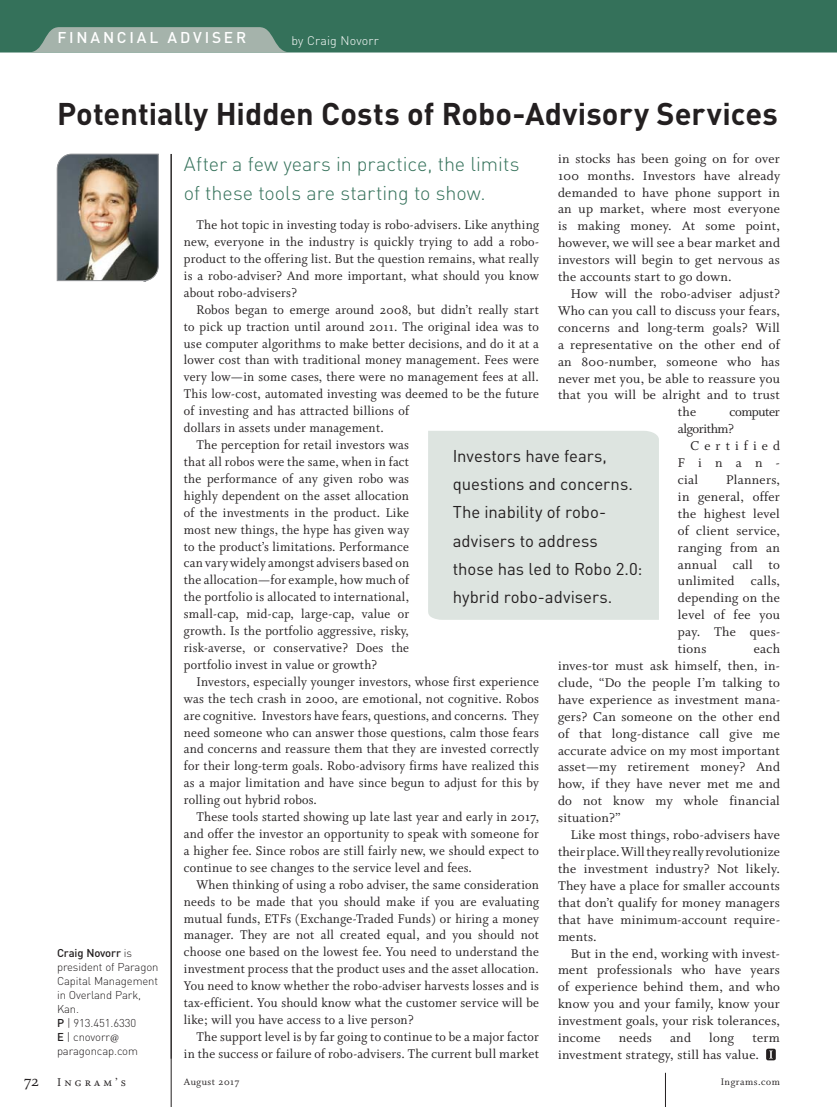
<style>
.page{position:relative;width:837px;height:1107px;background:#fff}
.page>*{position:absolute;margin:0;border:0;box-sizing:border-box;transform-origin:0 0}
.t1{font:700 31.05px "DIN";letter-spacing:.005em;color:#231f20}
.t2{font:300 19.8px/28.2px "DIN";color:#34715a}
.t3{font:16.95px/28.2px "DIN";color:#231f20}
.t4{font:500 15.45px "DIN";letter-spacing:.18em;color:#fff}
.t5{font:14.1px/17px "Whitman Roman Os F";letter-spacing:.02em;color:#231f20;text-align:justify;scale:.96 1}
.t6{font:14.1px/17px "Whitman Roman Os F";letter-spacing:.02em;color:#231f20;text-align:justify}
.t7{font:14.1px/17px "Whitman Roman Os F";letter-spacing:-.03em;color:#231f20}
.t8{font:12.75px "Whitman Small Caps Os F";letter-spacing:.25em;color:#231f20}
.t9{font:300 12.3px "DIN";letter-spacing:.015em;color:#fff}
.t10{font:300 11.25px/14.1px "DIN";letter-spacing:-.01em;color:#231f20}
.t11{font:10.5px "Whitman Roman Os F";letter-spacing:.05em;color:#231f20}
.s1{font-weight:500}
.s2{font-family:"Whitman Roman Os F";font-weight:400}
.s3{font-family:"Whitman Roman Os F";font-size:16.95px}
</style>
<div class="page">
<hr style="left:171px;top:154px;width:1px;height:953px;background:#231f20">
<div style="left:0;top:0;width:837px;height:53px;background:#34715a"></div>
<svg style="left:27px;top:27px;width:264px;height:26px;background:#95aaa0"></svg>
<hr style="left:665px;top:1073px;width:1px;height:34px;background:#231f20">
<img style="left:57px;top:154px;width:102px;height:127px">
<svg style="left:766px;top:1049px;width:10px;height:11px"></svg>
<div style="left:428px;top:431px;width:231px;height:189px;background:#dde4e0"></div>
<p class="t4" style="left:57px;top:29px;width:190px">FINANCIAL ADVISER</p>
<p class="t9" style="left:291px;top:37px;width:89px">by Craig Novorr</p>
<h1 class="t1" style="left:57px;top:97px;width:722px">Potentially Hidden Costs of Robo-Advisory Services</h1>
<p class="t10" style="left:57px;top:947px;width:103px"><span class="s1">Craig Novorr</span> is president of Paragon<br>Capital Management in Overland Park,<br>Kan.<br><span class="s1">P</span> | 913.451.6330<br><span class="s1">E</span> | cnovorr<span class="s2">@ </span>paragoncap.com</p>
<p class="t6" style="left:558px;top:151px;width:224px">in stocks has been going on for over 100 months. Investors have already demanded to have phone support in an up market, where most everyone is making money. At some point, however, we will see a bear market and investors will begin to get nervous as the accounts start to go down.</p>
<p class="t6" style="left:571px;top:287px;width:211px">How will the robo-adviser adjust?</p>
<p class="t6" style="left:558px;top:304px;width:223px">Who can you call to discuss your fears,</p>
<p class="t6" style="left:558px;top:320px;width:223px">concerns and long-term goals? Will</p>
<p class="t6" style="left:558px;top:337px;width:223px">a representative on the other end of</p>
<p class="t6" style="left:558px;top:354px;width:223px">an 800-number, someone who has</p>
<p class="t6" style="left:558px;top:371px;width:223px">never met you, be able to reassure you</p>
<p class="t6" style="left:558px;top:388px;width:223px">that you will be alright and to trust</p>
<p class="t6" style="left:678px;top:405px;width:20px">the</p>
<h2 class="t2" style="left:184px;top:153px;width:337px">After a few years in practice, the limits of these tools are starting to show.</h2>
<p class="t5" style="left:184px;top:218px;width:371px;text-indent:13px">The hot topic in investing today is robo-advisers. Like anything new, everyone in the industry is quickly trying to add a robo&shy;product to the offering list. But the question remains, what really is a robo-adviser? And more important, what should you know about robo-advisers?</p>
<p class="t5" style="left:197px;top:302px;width:358px">Robos began to emerge around 2008, but didn’t really start</p>
<p class="t5" style="left:184px;top:319px;width:371px">to pick up traction until around 2011. The original idea was to</p>
<p class="t5" style="left:184px;top:336px;width:371px">use computer algorithms to make better decisions, and do it at a</p>
<p class="t5" style="left:184px;top:353px;width:371px">lower cost than with traditional money management. Fees were</p>
<p class="t5" style="left:184px;top:370px;width:371px">very low—in some cases, there were no management fees at all.</p>
<p class="t5" style="left:184px;top:387px;width:371px">This low-cost, automated investing was deemed to be the future</p>
<p class="t5" style="left:184px;top:404px;width:236px">of investing and has attracted billions of</p>
<p class="t5" style="left:184px;top:421px;width:210px">dollars in assets under management.</p>
<p class="t5" style="left:197px;top:438px;width:223px">The perception for retail investors was</p>
<p class="t5" style="left:184px;top:455px;width:236px">that all robos were the same, when in fact</p>
<p class="t5" style="left:184px;top:472px;width:236px">the performance of any given robo was</p>
<p class="t5" style="left:184px;top:488px;width:236px">highly dependent on the asset allocation</p>
<p class="t5" style="left:184px;top:505px;width:236px">of the investments in the product. Like</p>
<p class="t5" style="left:184px;top:522px;width:236px">most new things, the hype has given way</p>
<p class="t5" style="left:184px;top:539px;width:236px">to the product’s limitations. Performance</p>
<p class="t5" style="left:184px;top:556px;width:236px">can vary widely amongst advisers based on</p>
<p class="t5" style="left:184px;top:573px;width:236px">the allocation—for example, how much of</p>
<p class="t5" style="left:184px;top:590px;width:236px">the portfolio is allocated to international,</p>
<p class="t5" style="left:184px;top:607px;width:236px">small-cap, mid-cap, large-cap, value or</p>
<p class="t5" style="left:184px;top:624px;width:236px">growth. Is the portfolio aggressive, risky,</p>
<p class="t5" style="left:184px;top:641px;width:236px">risk-averse, or conservative? Does the</p>
<p class="t5" style="left:184px;top:658px;width:203px">portfolio invest in value or growth?</p>
<p class="t5" style="left:197px;top:674px;width:358px">Investors, especially younger investors, whose first experience</p>
<p class="t5" style="left:184px;top:691px;width:371px">was the tech crash in 2000, are emotional, not cognitive. Robos</p>
<p class="t5" style="left:184px;top:708px;width:371px">are cognitive. Investors have fears, questions, and concerns. They</p>
<p class="t5" style="left:184px;top:725px;width:371px">need someone who can answer those questions, calm those fears</p>
<p class="t5" style="left:184px;top:742px;width:371px">and concerns and reassure them that they are invested correctly</p>
<p class="t5" style="left:184px;top:759px;width:372px">for their long-term goals. Robo-advisory firms have realized this</p>
<p class="t5" style="left:184px;top:776px;width:372px">as a major limitation and have since begun to adjust for this by</p>
<p class="t5" style="left:184px;top:793px;width:140px">rolling out hybrid robos.</p>
<p class="t5" style="left:197px;top:810px;width:358px">These tools started showing up late last year and early in 2017,</p>
<p class="t5" style="left:184px;top:827px;width:371px">and offer the investor an opportunity to speak with someone for</p>
<p class="t5" style="left:184px;top:844px;width:371px">a higher fee. Since robos are still fairly new, we should expect to</p>
<p class="t5" style="left:184px;top:860px;width:302px">continue to see changes to the service level and fees.</p>
<p class="t5" style="left:197px;top:877px;width:358px">When thinking of using a robo adviser, the same consideration</p>
<p class="t5" style="left:184px;top:894px;width:371px">needs to be made that you should make if you are evaluating</p>
<p class="t5" style="left:184px;top:911px;width:371px">mutual funds, ETFs (Exchange-Traded Funds) or hiring a money</p>
<p class="t5" style="left:184px;top:928px;width:372px">manager. They are not all created equal, and you should not</p>
<p class="t5" style="left:184px;top:945px;width:371px">choose one based on the lowest fee. You need to understand the</p>
<p class="t5" style="left:184px;top:962px;width:371px">investment process that the product uses and the asset allocation.</p>
<p class="t5" style="left:184px;top:979px;width:371px">You need to know whether the robo-adviser harvests losses and is</p>
<p class="t5" style="left:184px;top:996px;width:371px">tax-efficient. You should know what the customer service will be</p>
<p class="t5" style="left:184px;top:1013px;width:241px">like; will you have access to a live person?</p>
<p class="t5" style="left:197px;top:1030px;width:358px">The support level is by far going to continue to be a major factor</p>
<p class="t5" style="left:184px;top:1047px;width:371px">in the success or failure of robo-advisers. The current bull market</p>
<p class="t7" style="left:678px;top:405px;width:104px;text-indent:52px">computer algorithm?</p>
<p class="t6" style="left:678px;top:439px;width:104px;text-indent:13px">Certified Finan&shy;cial</p>
<p class="t3" style="left:453px;top:442px;width:191px">Investors have fears, questions and concerns.<br>The inability of robo&shy;advisers to address those has led to Robo 2.0: hybrid robo-advisers.</p>
<p class="t6" style="left:678px;top:473px;width:104px;text-indent:48px">Planners, in general, offer the highest level of client service, ranging from an annual call to unlimited calls, depending on the level of fee you pay. The ques&shy;tions</p>
<p class="t6" style="left:558px;top:642px;width:224px;text-indent:196px">each inves-tor must ask himself, then, in&shy;clude, “Do the people I’m talking to have experience as investment mana&shy;gers? Can someone on the other end of that long-distance call give me accurate advice on my most important asset—my retirement money? And how, if they have never met me and do not know my whole financial situation?”</p>
<p class="t6" style="left:558px;top:828px;width:224px;text-indent:13px">Like most things, robo-advisers have their place. Will they really revolutionize the investment industry? Not likely.<br>They have a place for smaller accounts that don’t qualify for money managers that have minimum-account require&shy;ments.</p>
<p class="t6" style="left:558px;top:946px;width:224px;text-indent:13px">But in the end, working with invest&shy;ment professionals who have years of experience behind them, and who know you and your family, know your investment goals, your risk tolerances, income</p>
<p class="t6" style="left:619px;top:1031px;width:34px">needs</p>
<p class="t6" style="left:670px;top:1031px;width:22px">and</p>
<p class="t6" style="left:709px;top:1031px;width:26px">long</p>
<p class="t6" style="left:558px;top:1031px;width:223px;text-indent:195px">term investment strategy, still has value.</p>
<p class="t8" style="left:24px;top:1074px;width:104px"><span class="s3">72</span> Ingram’s</p>
<p class="t11" style="left:184px;top:1078px;width:57px">August 2017</p>
<p class="t11" style="left:721px;top:1078px;width:61px">Ingrams.com</p>
</div>
